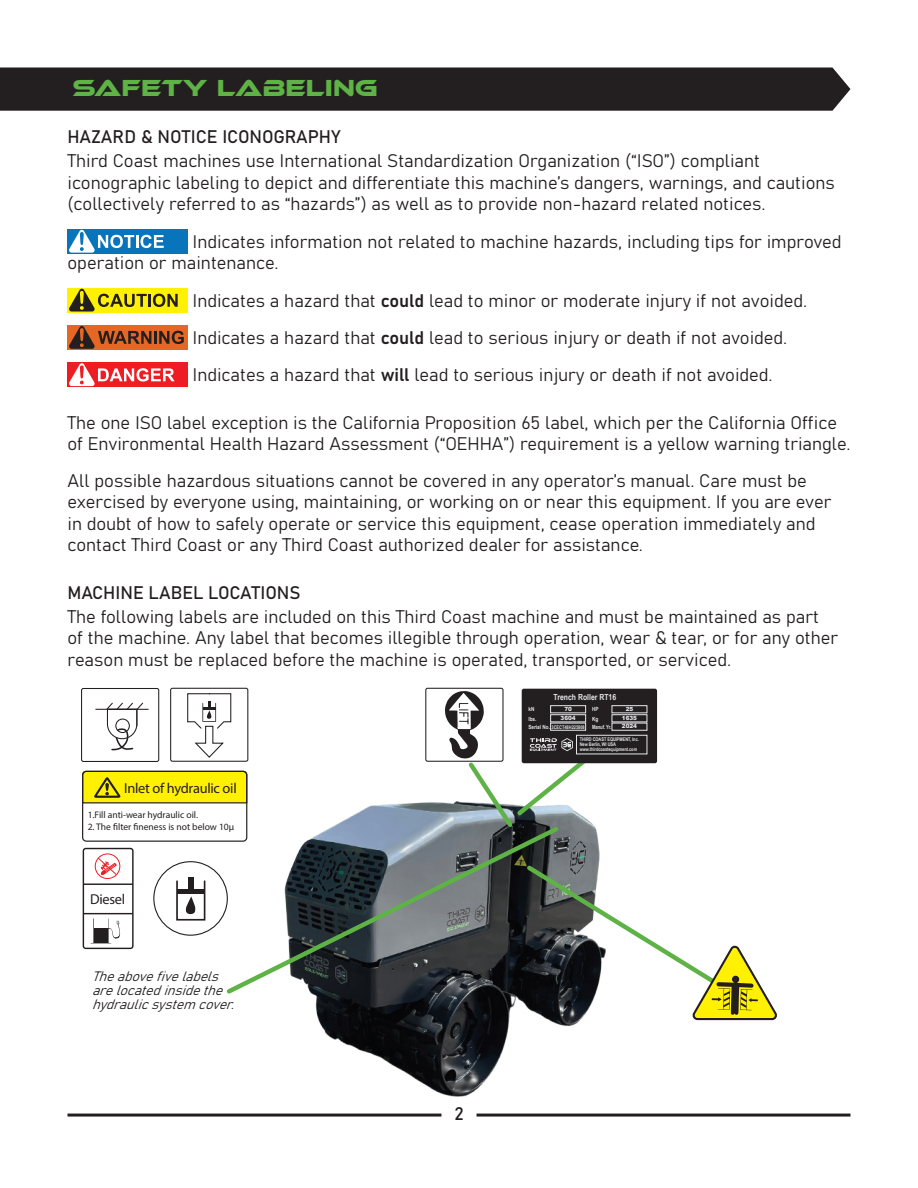
<style>
.page{position:relative;width:918px;height:1188px;background:#fff}
.page>*{position:absolute;margin:0;border:0;box-sizing:border-box;transform-origin:0 0}
.t1{font:24px "Ethnocentric Rg";color:#5eb246}
.t2{font:18px/21.6px "Bahnschrift";color:#231f20}
.t3{font:14.4px "Myriad Pro";letter-spacing:-.02em;color:#231f20}
.t4{font:italic 13.5px/14.2px "Bahnschrift";color:#231f20}
.t5{font:9.6px "Myriad Pro";color:#231f20}
.t6{font:700 8.4px "Arial Narrow";color:#e6e7e9}
.t7{font:700 5.7px "Arial Narrow";color:#e6e7e9}
.t8{font:900 5.7px/9px "Arial";color:#e6e7e9;text-align:center}
.t9{font:700 5.7px "Arial Narrow";color:#e6e7e9;scale:.91 1}
.t10{font:700 5.1px/5.4px "Arial Narrow";letter-spacing:-.015em;color:#e6e7e9}
</style>
<div class="page">
<img style="left:229px;top:726px;width:416px;height:391px">
<div style="left:0;top:68px;width:850px;height:43px;background:#231f20"></div>
<div style="left:68px;top:229px;width:120px;height:25px;background:#0774bc"></div>
<svg style="left:69px;top:229px;width:95px;height:24px"></svg>
<div style="left:68px;top:288px;width:120px;height:25px;background:#fff101"></div>
<svg style="left:69px;top:288px;width:109px;height:24px"></svg>
<div style="left:68px;top:325px;width:120px;height:25px;background:#e56724"></div>
<svg style="left:69px;top:326px;width:115px;height:23px"></svg>
<div style="left:68px;top:362px;width:120px;height:25px;background:#ee1d23"></div>
<svg style="left:69px;top:363px;width:106px;height:23px"></svg>
<svg style="left:223px;top:823px;width:339px;height:174px"></svg>
<div style="left:522px;top:689px;width:135px;height:74px;background:#231f20;border-radius:2px"></div>
<div style="left:576px;top:735px;width:71px;height:19px;border:1px solid #e6e7e9"></div>
<div style="left:153px;top:861px;width:75px;height:75px;border:1px solid #231f20;border-radius:50%"></div>
<div style="left:176px;top:880px;width:29px;height:41px;border:2px solid #231f20"></div>
<div style="left:188px;top:877px;width:5px;height:15px;background:#231f20"></div>
<div style="left:177px;top:889px;width:27px;height:5px;background:#231f20"></div>
<svg style="left:186px;top:896px;width:9px;height:18px"></svg>
<div style="left:82px;top:771px;width:165px;height:71px;border:1px solid #231f20;border-radius:4px"></div>
<svg style="left:82px;top:770px;width:166px;height:34px;background:#e3d70e"></svg>
<svg style="left:523px;top:862px;width:254px;height:159px"></svg>
<svg style="left:445px;top:691px;width:145px;height:140px"></svg>
<div style="left:425px;top:688px;width:79px;height:74px;border:1px solid #231f20;border-radius:2px"></div>
<div style="left:81px;top:688px;width:78px;height:74px;border:1px solid #231f20;border-radius:2px"></div>
<hr style="left:95px;top:709px;width:54px;height:1px;background:#231f20">
<svg style="left:105px;top:702px;width:39px;height:49px"></svg>
<div style="left:170px;top:688px;width:78px;height:74px;border:1px solid #231f20;border-radius:2px"></div>
<svg style="left:187px;top:693px;width:45px;height:66px"></svg>
<div style="left:83px;top:848px;width:51px;height:101px;border:1px solid #231f20;border-radius:2px"></div>
<hr style="left:83px;top:884px;width:50px;height:1px;background:#231f20">
<hr style="left:83px;top:913px;width:50px;height:1px;background:#231f20">
<svg style="left:92px;top:918px;width:29px;height:25px"></svg>
<div style="left:95px;top:854px;width:25px;height:25px;border:1px solid #ee1d23;border-radius:50%"></div>
<svg style="left:97px;top:857px;width:20px;height:19px"></svg>
<hr style="left:69px;top:1114px;width:371px;height:3px;background:#231f20">
<hr style="left:478px;top:1114px;width:371px;height:3px;background:#231f20">
<h1 class="t1" style="left:72px;top:76px;width:307px">SAFETY LABELING</h1>
<p class="t2" style="left:68px;top:126px;width:694px;line-height:23.7px">HAZARD &amp; NOTICE ICONOGRAPHY<br>Third Coast machines use International Standardization Organization (“ISO”) compliant</p>
<p class="t2" style="left:68px;top:173px;width:769px">iconographic labeling to depict and differentiate this machine’s dangers, warnings, and cautions (collectively referred to as “hazards”) as well as to provide non-hazard related notices.</p>
<p class="t2" style="left:67px;top:232px;width:776px;text-indent:125px">Indicates information not related to machine hazards, including tips for improved operation or maintenance.</p>
<p class="t2" style="left:192px;top:283px;width:616px;line-height:37.3px">Indicates a hazard that could lead to minor or moderate injury if not avoided.<br>Indicates a hazard that could lead to serious injury or death if not avoided.<br>Indicates a hazard that will lead to serious injury or death if not avoided.</p>
<p class="t2" style="left:67px;top:413px;width:785px">The one ISO label exception is the California Proposition 65 label, which per the California Office of Environmental Health Hazard Assessment (“OEHHA”) requirement is a yellow warning triangle.</p>
<p class="t2" style="left:67px;top:471px;width:765px">All possible hazardous situations cannot be covered in any operator’s manual. Care must be exercised by everyone using, maintaining, or working on or near this equipment. If you are ever in doubt of how to safely operate or service this equipment, cease operation immediately and contact Third Coast or any Third Coast authorized dealer for assistance.</p>
<p class="t2" style="left:67px;top:582px;width:753px;line-height:23.7px">MACHINE LABEL LOCATIONS<br>The following labels are included on this Third Coast machine and must be maintained as part</p>
<p class="t2" style="left:67px;top:628px;width:772px">of the machine. Any label that becomes illegible through operation, wear &amp; tear, or for any other reason must be replaced before the machine is operated, transported, or serviced.</p>
<p class="t6" style="left:554px;top:694px;width:64px">Trench Roller RT16</p>
<p class="t7" style="left:528px;top:716px;width:10px">lbs.</p>
<p class="t8" style="left:564px;top:705px;width:9px">70</p>
<p class="t7" style="left:592px;top:707px;width:8px">HP</p>
<p class="t8" style="left:622px;top:705px;width:17px">25<br>1635</p>
<p class="t7" style="left:528px;top:707px;width:7px">kN</p>
<p class="t8" style="left:561px;top:714px;width:17px">3604</p>
<p class="t7" style="left:592px;top:716px;width:8px">Kg</p>
<p class="t3" style="left:124px;top:783px;width:114px">Inlet of hydraulic oil</p>
<p class="t5" style="left:88px;top:811px;width:112px">1.Fill anti-wear hydraulic oil.</p>
<p class="t5" style="left:88px;top:823px;width:148px">2. The filter fineness is not below 10μ</p>
<p class="t3" style="left:90px;top:891px;width:37px">Diesel</p>
<p class="t4" style="left:92px;top:970px;width:148px">Theabovefivelabels arelocatedinsidethe hydraulicsystem cover.</p>
<p class="t10" style="left:552px;top:725px;width:35px">3CECT48H225808</p>
<p class="t8" style="left:622px;top:722px;width:17px">2024</p>
<p class="t7" style="left:528px;top:725px;width:23px">Serial No.</p>
<p class="t9" style="left:592px;top:725px;width:23px">Manuf. Yr.</p>
<p class="t10" style="left:580px;top:737px;width:61px">THIRD COAST EQUIPMENT, Inc.<br>New Berlin, WI USA www.thirdcoastequipment.com</p>
<p class="t2" style="left:454px;top:1104px;width:11px">2</p>
</div>
